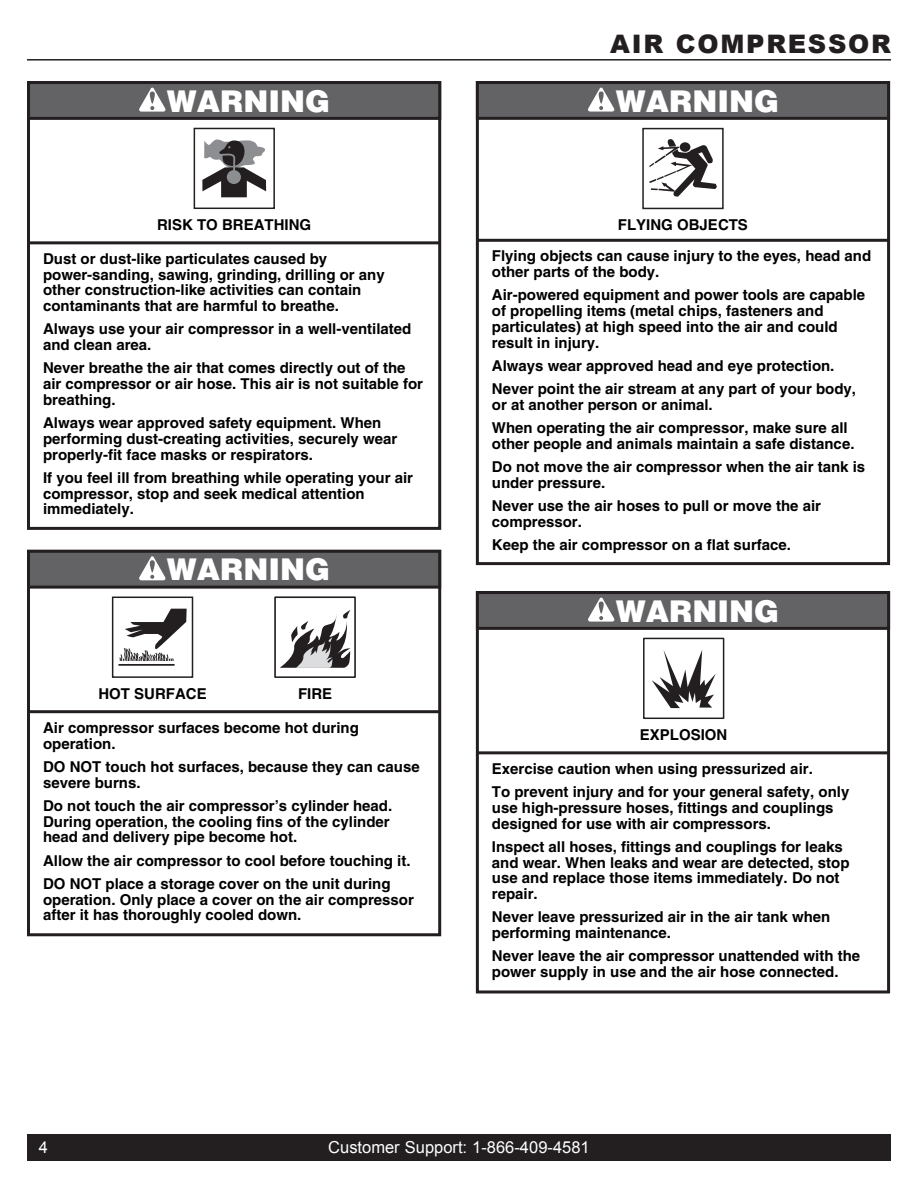
<style>
.page{position:relative;width:918px;height:1188px;background:#fff}
.page>*{position:absolute;margin:0;border:0;box-sizing:border-box;transform-origin:0 0}
.t1{font:900 30px "Helvetica";color:#fff}
.t2{font:900 25.5px "Arial";letter-spacing:.065em;color:#231f20}
.t3{font:16.5px "Arial";color:#fff}
.t4{font:700 15px/15.8px "Helvetica";color:#000}
</style>
<div class="page">
<div style="left:27px;top:1134px;width:864px;height:27px;background:#231f20"></div>
<hr style="left:27px;top:59px;width:864px;height:2px;background:#231f20">
<div style="left:27px;top:81px;width:414px;height:449px;border:3px solid #231f20"></div>
<hr style="left:28px;top:241px;width:412px;height:3px;background:#231f20">
<div style="left:29px;top:83px;width:411px;height:35px;background:#636366"></div>
<div style="left:27px;top:81px;width:414px;height:39px;border:3px solid #231f20"></div>
<svg style="left:139px;top:88px;width:27px;height:24px"></svg>
<div style="left:194px;top:128px;width:81px;height:81px;border:2px solid #231f20"></div>
<svg style="left:202px;top:139px;width:65px;height:58px"></svg>
<div style="left:27px;top:550px;width:414px;height:386px;border:3px solid #231f20"></div>
<hr style="left:28px;top:710px;width:412px;height:3px;background:#231f20">
<div style="left:274px;top:597px;width:82px;height:81px;border:2px solid #231f20"></div>
<svg style="left:280px;top:610px;width:70px;height:58px"></svg>
<div style="left:112px;top:597px;width:81px;height:81px;border:2px solid #231f20"></div>
<hr style="left:118px;top:663px;width:57px;height:3px;background:#231f20">
<svg style="left:119px;top:609px;width:68px;height:56px"></svg>
<hr style="left:118px;top:661px;width:57px;height:2px;background:#fff">
<div style="left:29px;top:551px;width:411px;height:36px;background:#636366"></div>
<div style="left:27px;top:550px;width:414px;height:39px;border:3px solid #231f20"></div>
<svg style="left:139px;top:556px;width:27px;height:24px"></svg>
<div style="left:476px;top:81px;width:414px;height:484px;border:3px solid #231f20"></div>
<hr style="left:477px;top:239px;width:412px;height:3px;background:#231f20">
<div style="left:477px;top:83px;width:412px;height:35px;background:#636366"></div>
<div style="left:476px;top:81px;width:414px;height:39px;border:3px solid #231f20"></div>
<svg style="left:588px;top:87px;width:27px;height:25px"></svg>
<div style="left:642px;top:128px;width:82px;height:81px;border:2px solid #231f20"></div>
<svg style="left:649px;top:139px;width:68px;height:58px"></svg>
<div style="left:476px;top:591px;width:414px;height:402px;border:3px solid #231f20"></div>
<hr style="left:477px;top:751px;width:412px;height:3px;background:#231f20">
<div style="left:477px;top:593px;width:412px;height:35px;background:#636366"></div>
<div style="left:476px;top:591px;width:414px;height:39px;border:3px solid #231f20"></div>
<svg style="left:588px;top:598px;width:27px;height:24px"></svg>
<div style="left:643px;top:638px;width:81px;height:81px;border:2px solid #231f20"></div>
<svg style="left:652px;top:650px;width:64px;height:58px"></svg>
<h1 class="t1" style="left:167px;top:84px;width:165px">WARNING</h1>
<p class="t4" style="left:157px;top:219px;width:156px">RISK TO BREATHING</p>
<p class="t4" style="left:43px;top:252px;width:343px">Dust or dust-like particulates caused by power-sanding, sawing, grinding, drilling or any other construction-like activities can contain contaminants that are harmful to breathe.</p>
<p class="t4" style="left:43px;top:323px;width:370px">Always use your air compressor in a well-ventilated and clean area.</p>
<p class="t4" style="left:43px;top:362px;width:382px">Never breathe the air that comes directly out of the air compressor or air hose. This air is not suitable for breathing.</p>
<p class="t4" style="left:43px;top:417px;width:356px">Always wear approved safety equipment. When performing dust-creating activities, securely wear properly-fit face masks or respirators.</p>
<p class="t4" style="left:43px;top:471px;width:372px">If you feel ill from breathing while operating your air compressor, stop and seek medical attention immediately.</p>
<h1 class="t1" style="left:167px;top:552px;width:165px">WARNING</h1>
<p class="t4" style="left:98px;top:687px;width:110px">HOT SURFACE</p>
<p class="t4" style="left:298px;top:687px;width:36px">FIRE</p>
<p class="t4" style="left:43px;top:721px;width:317px">Air compressor surfaces become hot during operation.</p>
<p class="t4" style="left:43px;top:760px;width:378px">DO NOT touch hot surfaces, because they can cause severe burns.</p>
<p class="t4" style="left:43px;top:799px;width:351px">Do not touch the air compressor’s cylinder head.<br>During operation, the cooling fins of the cylinder head and delivery pipe become hot.</p>
<p class="t4" style="left:43px;top:850px;width:369px;line-height:23.2px">Allow the air compressor to cool before touching it.<br>DO NOT place a storage cover on the unit during</p>
<p class="t4" style="left:43px;top:893px;width:372px">operation. Only place a cover on the air compressor after it has thoroughly cooled down.</p>
<h2 class="t2" style="left:610px;top:25px;width:282px">AIR COMPRESSOR</h2>
<h1 class="t1" style="left:616px;top:84px;width:165px">WARNING</h1>
<p class="t4" style="left:618px;top:218px;width:132px">FLYING OBJECTS</p>
<p class="t4" style="left:492px;top:250px;width:381px">Flying objects can cause injury to the eyes, head and other parts of the body.</p>
<p class="t4" style="left:492px;top:289px;width:375px">Air-powered equipment and power tools are capable of propelling items (metal chips, fasteners and particulates) at high speed into the air and could result in injury.</p>
<p class="t4" style="left:492px;top:355px;width:366px;line-height:23.2px">Always wear approved head and eye protection.<br>Never point the air stream at any part of your body,</p>
<p class="t4" style="left:492px;top:394px;width:357px;line-height:23.2px">or at another person or animal.<br>When operating the air compressor, make sure all</p>
<p class="t4" style="left:492px;top:433px;width:375px;line-height:23.2px">other people and animals maintain a safe distance.<br>Do not move the air compressor when the air tank is</p>
<p class="t4" style="left:492px;top:472px;width:331px;line-height:23.2px">under pressure.<br>Never use the air hoses to pull or move the air</p>
<p class="t4" style="left:492px;top:511px;width:301px;line-height:23.2px">compressor.<br>Keep the air compressor on a flat surface.</p>
<h1 class="t1" style="left:616px;top:594px;width:165px">WARNING</h1>
<p class="t4" style="left:640px;top:728px;width:89px">EXPLOSION</p>
<p class="t4" style="left:492px;top:759px;width:359px;line-height:23.2px">Exercise caution when using pressurized air.<br>To prevent injury and for your general safety, only</p>
<p class="t4" style="left:492px;top:801px;width:343px">use high-pressure hoses, fittings and couplings designed for use with air compressors.</p>
<p class="t4" style="left:492px;top:840px;width:359px">Inspect all hoses, fittings and couplings for leaks and wear. When leaks and wear are detected, stop use and replace those items immediately. Do not repair.</p>
<p class="t4" style="left:492px;top:911px;width:340px">Never leave pressurized air in the air tank when performing maintenance.</p>
<p class="t4" style="left:492px;top:950px;width:370px">Never leave the air compressor unattended with the power supply in use and the air hose connected.</p>
<p class="t3" style="left:39px;top:1138px;width:11px">4</p>
<p class="t3" style="left:328px;top:1138px;width:263px">Customer Support: 1-866-409-4581</p>
</div>
